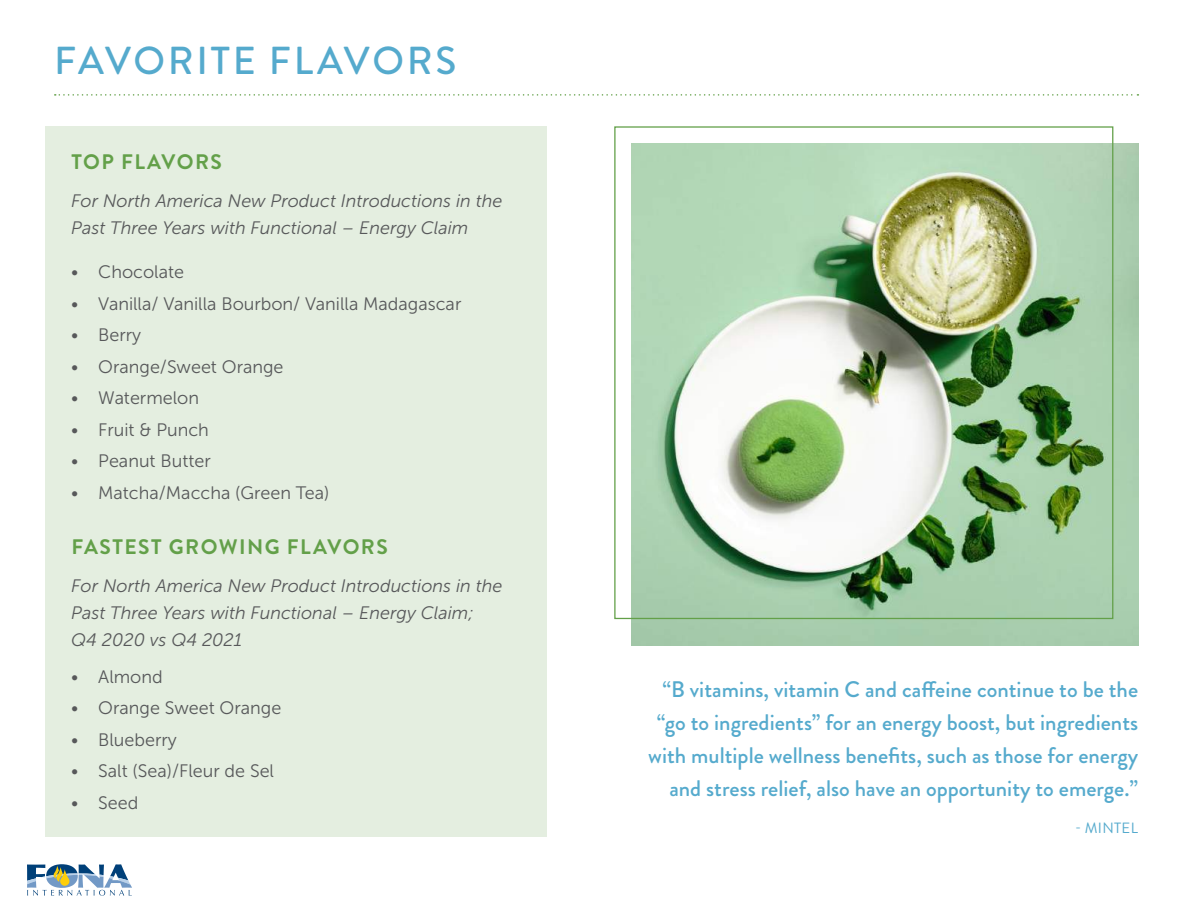
<style>
.page{position:relative;width:1188px;height:918px;background:#fff}
.page>*{position:absolute;margin:0;border:0;box-sizing:border-box;transform-origin:0 0}
.t1{font:500 39px "Brandon Grotesque";letter-spacing:.07em;color:#55aacd}
.t2{font:500 22.5px/33px "Brandon Grotesque";color:#55aacd;text-align:right}
.t3{font:700 21px "Brandon Grotesque";letter-spacing:.07em;color:#63a049}
.t4{font:18px "Museo Sans 300";color:#57585a}
.t5{font:italic 18px/27px "Museo Sans 300";color:#57585a}
.t6{font:14.85px "Brandon Grotesque";letter-spacing:.02em;color:#55aacd}
</style>
<div class="page">
<svg style="left:27px;top:864px;width:105px;height:32px"></svg>
<div style="left:45px;top:126px;width:501px;height:711px;background:#e4eee0"></div>
<svg style="left:55px;top:94px;width:1083px;height:2px"></svg>
<img style="left:631px;top:143px;width:507px;height:503px">
<h1 class="t1" style="left:54px;top:34px;width:404px">FAVORITE FLAVORS</h1>
<p class="t3" style="left:71px;top:147px;width:152px">TOP FLAVORS</p>
<p class="t5" style="left:71px;top:187px;width:433px">For North America New Product Introductions in the<br>Past Three Years with Functional – Energy Claim</p>
<p class="t4" style="left:71px;top:262px;width:114px">• Chocolate</p>
<p class="t4" style="left:71px;top:294px;width:392px">• Vanilla/ Vanilla Bourbon/ Vanilla Madagascar</p>
<p class="t4" style="left:71px;top:325px;width:72px">• Berry</p>
<p class="t4" style="left:71px;top:357px;width:214px">• Orange/Sweet Orange</p>
<p class="t4" style="left:71px;top:388px;width:129px">• Watermelon</p>
<p class="t4" style="left:71px;top:420px;width:139px">• Fruit &amp; Punch</p>
<p class="t4" style="left:71px;top:451px;width:141px">• Peanut Butter</p>
<p class="t4" style="left:71px;top:483px;width:260px">• Matcha/Maccha (Green Tea)</p>
<p class="t3" style="left:71px;top:532px;width:318px">FASTEST GROWING FLAVORS</p>
<p class="t5" style="left:71px;top:572px;width:433px">For North America New Product Introductions in the<br>Past Three Years with Functional – Energy Claim;<br>Q4 2020 vs Q4 2021</p>
<p class="t4" style="left:71px;top:667px;width:93px">• Almond</p>
<p class="t4" style="left:71px;top:698px;width:212px">• Orange Sweet Orange</p>
<p class="t4" style="left:71px;top:730px;width:107px">• Blueberry</p>
<p class="t4" style="left:71px;top:761px;width:204px">• Salt (Sea)/Fleur de Sel</p>
<p class="t4" style="left:71px;top:793px;width:69px">• Seed</p>
<p class="t2" style="left:648px;top:673px;width:491px">“B vitamins, vitamin C and caffeine continue to be the “go to ingredients” for an energy boost, but ingredients with multiple wellness benefits, such as those for energy and stress relief, also have an opportunity to emerge.”</p>
<p class="t6" style="left:1075px;top:818px;width:64px">- MINTEL</p>
</div>
